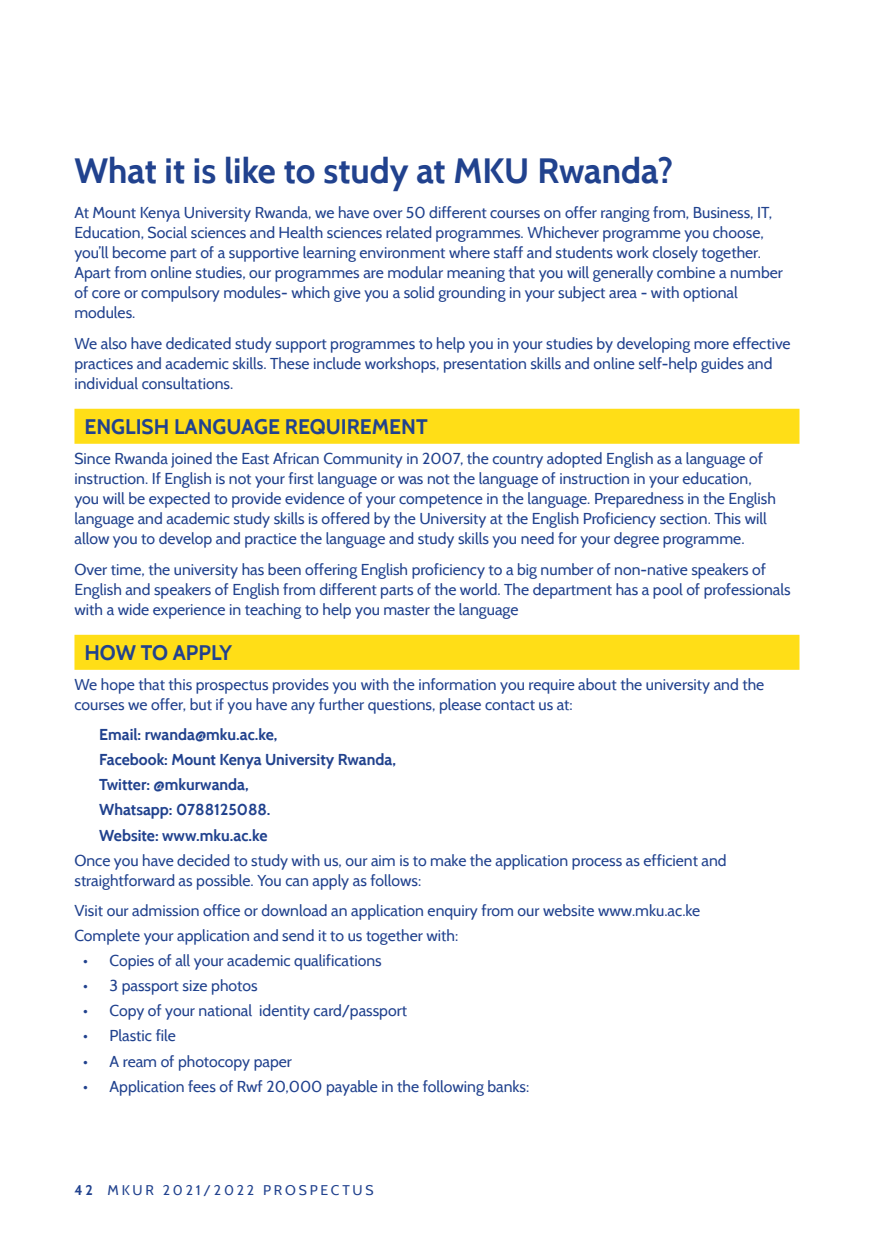
<style>
.page{position:relative;width:874px;height:1241px;background:#fff}
.page>*{position:absolute;margin:0;border:0;box-sizing:border-box;transform-origin:0 0}
.t1{font:700 35px "Cabin";color:#21428e}
.t2{font:700 21px "Cabin";color:#21428e}
.t3{font:15.75px/20.1px "Cabin";color:#21428e}
.t4{font:700 15.75px/25px "Cabin";color:#21428e}
.t5{font:14px "Cabin";letter-spacing:.2em;color:#21428e}
.s1{font-weight:700}
</style>
<div class="page">
<div style="left:74px;top:408px;width:725px;height:35px;background:#ffde17"></div>
<div style="left:74px;top:634px;width:725px;height:35px;background:#ffde17"></div>
<h1 class="t1" style="left:74px;top:149px;width:600px">What it is like to study at MKU Rwanda?</h1>
<p class="t3" style="left:74px;top:202px;width:709px">At Mount Kenya University Rwanda, we have over 50 different courses on offer ranging from, Business, IT, Education, Social sciences and Health sciences related programmes. Whichever programme you choose, you’ll become part of a supportive learning environment where staff and students work closely together.<br>Apart from online studies, our programmes are modular meaning that you will generally combine a number of core or compulsory modules- which give you a solid grounding in your subject area - with optional modules.</p>
<p class="t3" style="left:74px;top:333px;width:717px">We also have dedicated study support programmes to help you in your studies by developing more effective practices and academic skills. These include workshops, presentation skills and online self-help guides and individual consultations.</p>
<h2 class="t2" style="left:84px;top:414px;width:344px">ENGLISH LANGUAGE REQUIREMENT</h2>
<p class="t3" style="left:74px;top:448px;width:702px">Since Rwanda joined the East African Community in 2007, the country adopted English as a language of instruction. If English is not your first language or was not the language of instruction in your education, you will be expected to provide evidence of your competence in the language. Preparedness in the English language and academic study skills is offered by the University at the English Proficiency section. This will allow you to develop and practice the language and study skills you need for your degree programme.</p>
<p class="t3" style="left:74px;top:558px;width:717px">Over time, the university has been offering English proficiency to a big number of non-native speakers of<br>English and speakers of English from different parts of the world. The department has a pool of professionals with a wide experience in teaching to help you master the language</p>
<h2 class="t2" style="left:84px;top:639px;width:149px">HOW TO APPLY</h2>
<p class="t3" style="left:74px;top:674px;width:691px">We hope that this prospectus provides you with the information you require about the university and the courses we offer, but if you have any further questions, please contact us at:</p>
<p class="t4" style="left:99px;top:722px;width:298px">Email: rwanda@mku.ac.ke,<br>Facebook: Mount Kenya University Rwanda,<br>Twitter: @mkurwanda,<br>Whatsapp: 0788125088.<br>Website: www.mku.ac.ke</p>
<p class="t3" style="left:74px;top:849px;width:653px">Once you have decided to study with us, our aim is to make the application process as efficient and straightforward as possible. You can apply as follows:</p>
<p class="t3" style="left:74px;top:897px;width:627px;line-height:25px">Visit our admission office or download an application enquiry from our website www.mku.ac.ke<br>Complete your application and send it to us together with:</p>
<p class="t3" style="left:83px;top:950px;width:300px">• Copies of all your academic qualifications</p>
<p class="t3" style="left:83px;top:975px;width:176px">• 3 passport size photos</p>
<p class="t3" style="left:83px;top:1000px;width:325px">• Copy of your national identity card/passport</p>
<p class="t3" style="left:83px;top:1025px;width:94px">• Plastic file</p>
<p class="t3" style="left:83px;top:1050px;width:210px">• A ream of photocopy paper</p>
<p class="t3" style="left:83px;top:1075px;width:447px">• Application fees of Rwf 20,000 payable in the following banks:</p>
<p class="t5" style="left:74px;top:1181px;width:300px"><span class="s1">42</span> MKUR 2021/2022 PROSPECTUS</p>
</div>
